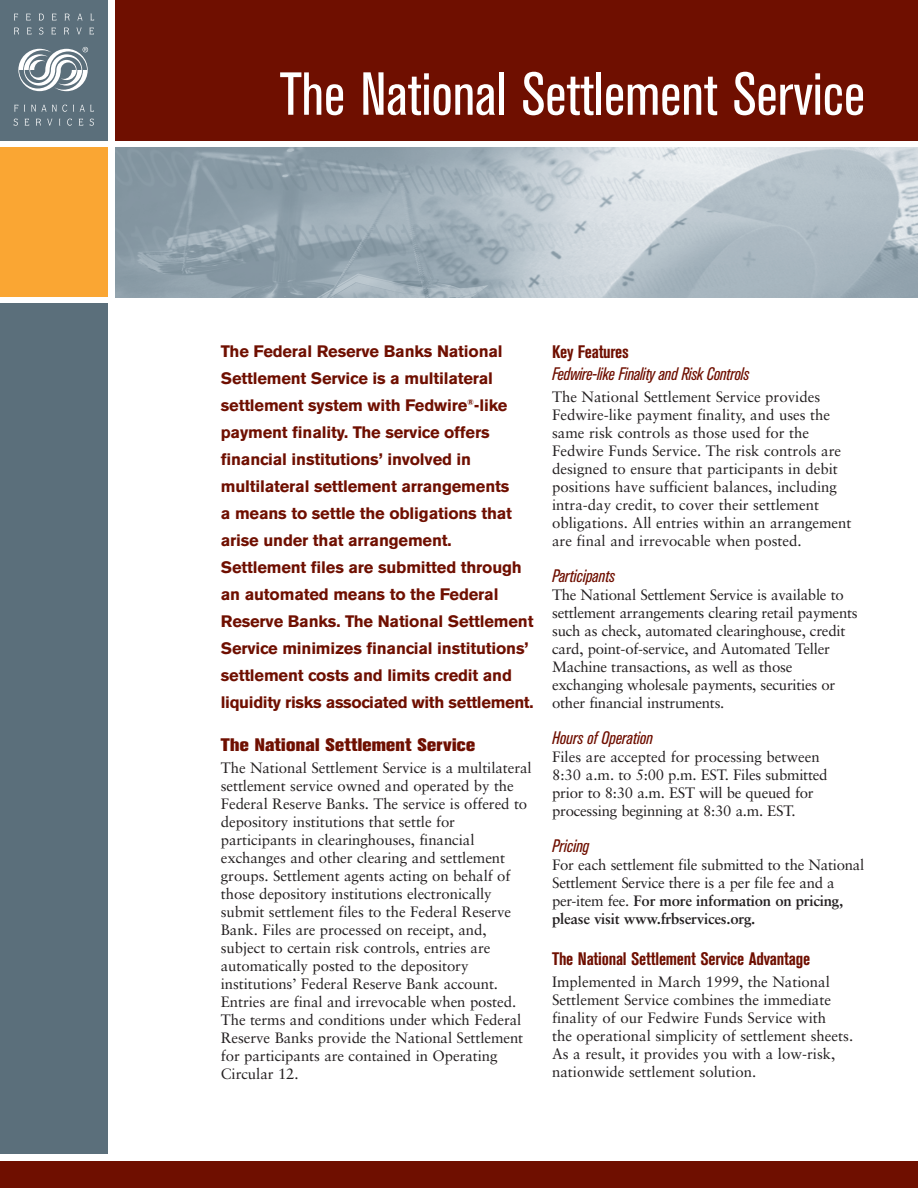
<style>
.page{position:relative;width:918px;height:1188px;background:#fff}
.page>*{position:absolute;margin:0;border:0;box-sizing:border-box;transform-origin:0 0}
.t1{font:condensed 60px "Akzidenz Grotesk BE";color:#fff}
.t2{font:italic condensed 18px "Akzidenz Grotesk BE";letter-spacing:-.005em;color:#6f0f00}
.t3{font:700 condensed 18px "Akzidenz Grotesk BE";letter-spacing:-.01em;color:#6f0f00}
.t4{font:800 18px "Akzidenz Grotesk BE";letter-spacing:.015em;color:#6f0f00}
.t5{font:700 16.5px/27px "Akzidenz Grotesk BE";letter-spacing:-.01em;color:#6f0f00}
.t6{font:15px/18px "Sabon";letter-spacing:-.005em;color:#231f20}
.s1{font-weight:700}
</style>
<div class="page">
<div style="left:0;top:303px;width:108px;height:851px;background:#5b6f7b"></div>
<div style="left:0;top:148px;width:108px;height:149px;background:#faa633"></div>
<div style="left:0;top:1161px;width:918px;height:27px;background:#6f0f00"></div>
<div style="left:115px;top:0;width:803px;height:140px;background:#6f0f00"></div>
<img style="left:115px;top:148px;width:803px;height:149px">
<div style="left:0;top:0;width:108px;height:140px;background:#5b6f7b"></div>
<svg style="left:14px;top:105px;width:4px;height:7px"></svg>
<svg style="left:31px;top:105px;width:36px;height:7px"></svg>
<svg style="left:80px;top:105px;width:14px;height:7px"></svg>
<svg style="left:14px;top:119px;width:4px;height:7px"></svg>
<svg style="left:25px;top:119px;width:4px;height:7px"></svg>
<svg style="left:36px;top:119px;width:5px;height:7px"></svg>
<svg style="left:47px;top:119px;width:6px;height:7px"></svg>
<svg style="left:67px;top:119px;width:5px;height:7px"></svg>
<svg style="left:79px;top:119px;width:4px;height:7px"></svg>
<svg style="left:90px;top:119px;width:4px;height:7px"></svg>
<svg style="left:14px;top:14px;width:4px;height:6px"></svg>
<svg style="left:26px;top:14px;width:5px;height:7px"></svg>
<svg style="left:39px;top:14px;width:5px;height:6px"></svg>
<svg style="left:52px;top:14px;width:4px;height:7px"></svg>
<svg style="left:65px;top:14px;width:5px;height:6px"></svg>
<svg style="left:77px;top:14px;width:6px;height:6px"></svg>
<svg style="left:90px;top:14px;width:4px;height:7px"></svg>
<svg style="left:14px;top:28px;width:5px;height:6px"></svg>
<svg style="left:27px;top:27px;width:5px;height:8px"></svg>
<svg style="left:39px;top:27px;width:4px;height:8px"></svg>
<svg style="left:51px;top:27px;width:5px;height:8px"></svg>
<svg style="left:64px;top:28px;width:5px;height:6px"></svg>
<svg style="left:76px;top:28px;width:6px;height:6px"></svg>
<svg style="left:89px;top:27px;width:5px;height:8px"></svg>
<svg style="left:18px;top:47px;width:70px;height:44px"></svg>
<p class="t1" style="left:280px;top:72px;width:587px">The National Settlement Service</p>
<p class="t5" style="left:221px;top:339px;width:314px">The Federal Reserve Banks National Settlement Service is a multilateral settlement system with Fedwire<sup>®</sup>-like payment finality. The service offers financial institutions’ involved in multilateral settlement arrangements<br>a means to settle the obligations that arise under that arrangement.<br>Settlement files are submitted through an automated means to the Federal Reserve Banks. The National Settlement Service minimizes financial institutions’ settlement costs and limits credit and liquidity risks associated with settlement.</p>
<p class="t4" style="left:221px;top:738px;width:256px">The National Settlement Service</p>
<p class="t6" style="left:221px;top:761px;width:312px">The National Settlement Service is a multilateral settlement service owned and operated by the Federal Reserve Banks. The service is offered to depository institutions that settle for participants in clearinghouses, financial exchanges and other clearing and settlement groups. Settlement agents acting on behalf of those depository institutions electronically submit settlement files to the Federal Reserve Bank. Files are processed on receipt, and, subject to certain risk controls, entries are automatically posted to the depository institutions’ Federal Reserve Bank account.<br>Entries are final and irrevocable when posted.<br>The terms and conditions under which Federal Reserve Banks provide the National Settlement for participants are contained in Operating Circular 12.</p>
<h4 class="t3" style="left:552px;top:345px;width:78px">Key Features</h4>
<p class="t2" style="left:552px;top:367px;width:198px">Fedwire-like Finality and Risk Controls</p>
<p class="t6" style="left:552px;top:389px;width:301px">The National Settlement Service provides Fedwire-like payment finality, and uses the same risk controls as those used for the Fedwire Funds Service. The risk controls are designed to ensure that participants in debit positions have sufficient balances, including intra-day credit, to cover their settlement obligations. All entries within an arrangement are final and irrevocable when posted.</p>
<p class="t2" style="left:552px;top:569px;width:64px">Participants</p>
<p class="t6" style="left:552px;top:587px;width:307px">The National Settlement Service is available to settlement arrangements clearing retail payments such as check, automated clearinghouse, credit card, point-of-service, and Automated Teller Machine transactions, as well as those exchanging wholesale payments, securities or other financial instruments.</p>
<p class="t2" style="left:552px;top:731px;width:102px">Hours of Operation</p>
<p class="t6" style="left:552px;top:749px;width:269px">Files are accepted for processing between</p>
<p class="t6" style="left:552px;top:767px;width:277px">8:30 a.m. to 5:00 p.m. EST. Files submitted prior to 8:30 a.m. EST will be queued for processing beginning at 8:30 a.m. EST.</p>
<p class="t2" style="left:552px;top:839px;width:39px">Pricing</p>
<p class="t6" style="left:552px;top:857px;width:314px">For each settlement file submitted to the National Settlement Service there is a per file fee and a per-item fee. <span class="s1">For more information on pricing, please visit www.frbservices.org.</span></p>
<h4 class="t3" style="left:552px;top:952px;width:260px">The National Settlement Service Advantage</h4>
<p class="t6" style="left:552px;top:974px;width:303px">Implemented in March 1999, the National Settlement Service combines the immediate finality of our Fedwire Funds Service with<br>the operational simplicity of settlement sheets.<br>As a result, it provides you with a low-risk, nationwide settlement solution.</p>
</div>
